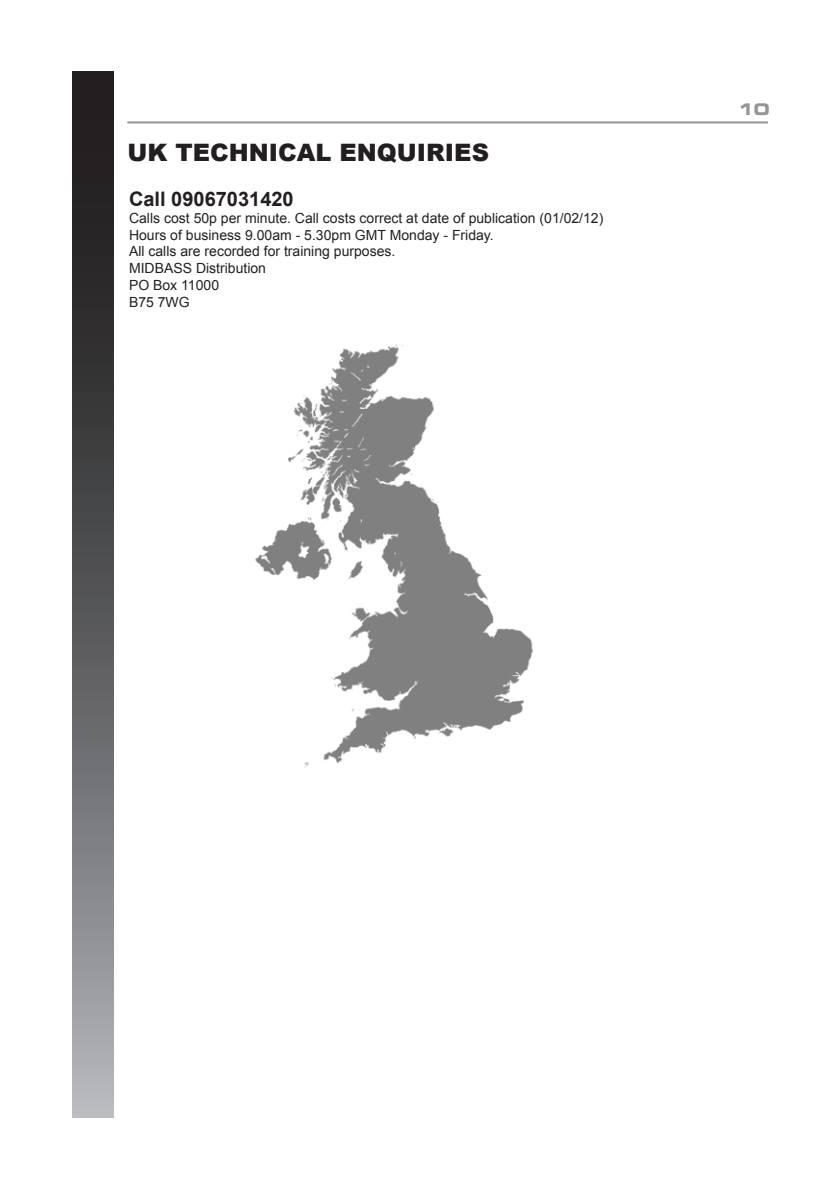
<style>
.page{position:relative;width:840px;height:1191px;background:#fff}
.page>*{position:absolute;margin:0;border:0;box-sizing:border-box;transform-origin:0 0}
.t1{font:900 24px "Arial";color:#231f20}
.t2{font:700 20px "Arial";color:#231f20}
.t3{font:16px "Eurostile LT Std Bold Ex 2";color:#939598}
.t4{font:14px "Arial";color:#231f20}
</style>
<div class="page">
<svg style="left:72px;top:72px;width:41px;height:1045px;background:#5b5b5d"></svg>
<hr style="left:127px;top:121px;width:640px;height:2px;background:#939598">
<img style="left:255px;top:344px;width:279px;height:424px">
<p class="t1" style="left:127px;top:135px;width:363px">UK TECHNICAL ENQUIRIES</p>
<p class="t2" style="left:129px;top:186px;width:166px">Call 09067031420</p>
<p class="t4" style="left:129px;top:209px;width:475px">Calls cost 50p per minute. Call costs correct at date of publication (01/02/12)</p>
<p class="t4" style="left:129px;top:226px;width:366px">Hours of business 9.00am - 5.30pm GMT Monday - Friday.</p>
<p class="t4" style="left:129px;top:242px;width:268px">All calls are recorded for training purposes.</p>
<p class="t4" style="left:129px;top:259px;width:138px">MIDBASS Distribution</p>
<p class="t4" style="left:129px;top:276px;width:92px">PO Box 11000</p>
<p class="t4" style="left:129px;top:293px;width:62px">B75 7WG</p>
<p class="t3" style="left:737px;top:98px;width:33px">10</p>
</div>
